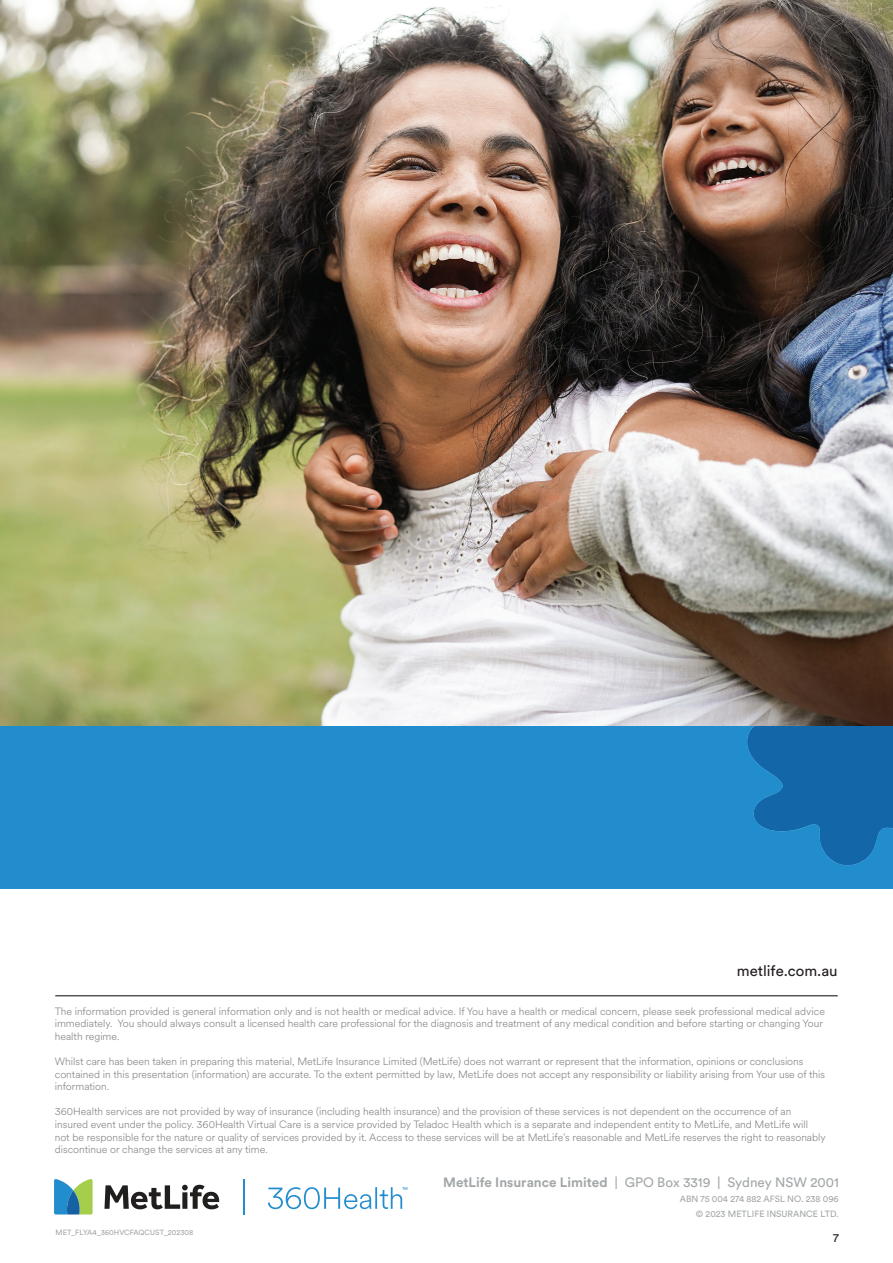
<style>
.page{position:relative;width:893px;height:1263px;background:#fff}
.page>*{position:absolute;margin:0;border:0;box-sizing:border-box;transform-origin:0 0}
.t1{font:15px "Circular Pro";color:#231f20}
.t2{font:13.5px "Circular Pro";color:#a3a7a9}
.t3{font:12px "Circular Pro";color:#231f20}
.t4{font:300 10.5px/12.6px "Met Life Circular";color:#808285}
.t5{font:9px/15px "Circular Pro";color:#a3a7a9;text-align:right}
.t6{font:7.5px "Circular Pro";color:#a3a7a9}
.s1{font-weight:700}
</style>
<div class="page">
<img style="left:0;top:0;width:893px;height:727px">
<hr style="left:55px;top:995px;width:783px;height:1px;background:#231f20">
<div style="left:0;top:727px;width:893px;height:162px;background:#228dcd"></div>
<img style="left:747px;top:727px;width:146px;height:139px">
<hr style="left:243px;top:1179px;width:2px;height:36px;background:#238dcd">
<svg style="left:104px;top:1185px;width:115px;height:24px"></svg>
<svg style="left:54px;top:1179px;width:39px;height:35px"></svg>
<svg style="left:268px;top:1187px;width:139px;height:22px"></svg>
<h1 class="t1" style="left:737px;top:961px;width:102px">metlife.com.au</h1>
<p class="t4" style="left:55px;top:1004px;width:772px">The information provided is general information only and is not health or medical advice. If You have a health or medical concern, please seek professional medical advice immediately. You should always consult a licensed health care professional for the diagnosis and treatment of any medical condition and before starting or changing Your health regime.</p>
<p class="t4" style="left:55px;top:1054px;width:772px">Whilst care has been taken in preparing this material, MetLife Insurance Limited (MetLife) does not warrant or represent that the information, opinions or conclusions contained in this presentation (information) are accurate. To the extent permitted by law, MetLife does not accept any responsibility or liability arising from Your use of this information.</p>
<p class="t4" style="left:55px;top:1105px;width:772px">360Health services are not provided by way of insurance (including health insurance) and the provision of these services is not dependent on the occurrence of an insured event under the policy. 360Health Virtual Care is a service provided by Teladoc Health which is a separate and independent entity to MetLife, and MetLife will<br>not be responsible for the nature or quality of services provided by it. Access to these services will be at MetLife’s reasonable and MetLife reserves the right to reasonably discontinue or change the services at any time.</p>
<p class="t6" style="left:56px;top:1227px;width:139px">MET_FLYA4_360HVCFAQCUST_202308</p>
<p class="t2" style="left:443px;top:1173px;width:397px"><span class="s1">MetLife Insurance Limited</span> | GPO Box 3319 | Sydney NSW 2001</p>
<p class="t5" style="left:680px;top:1191px;width:161px">ABN 75 004 274 882 AFSL NO. 238 096 © 2023 METLIFE INSURANCE LTD.</p>
<p class="t3" style="left:833px;top:1229px;width:7px">7</p>
</div>
